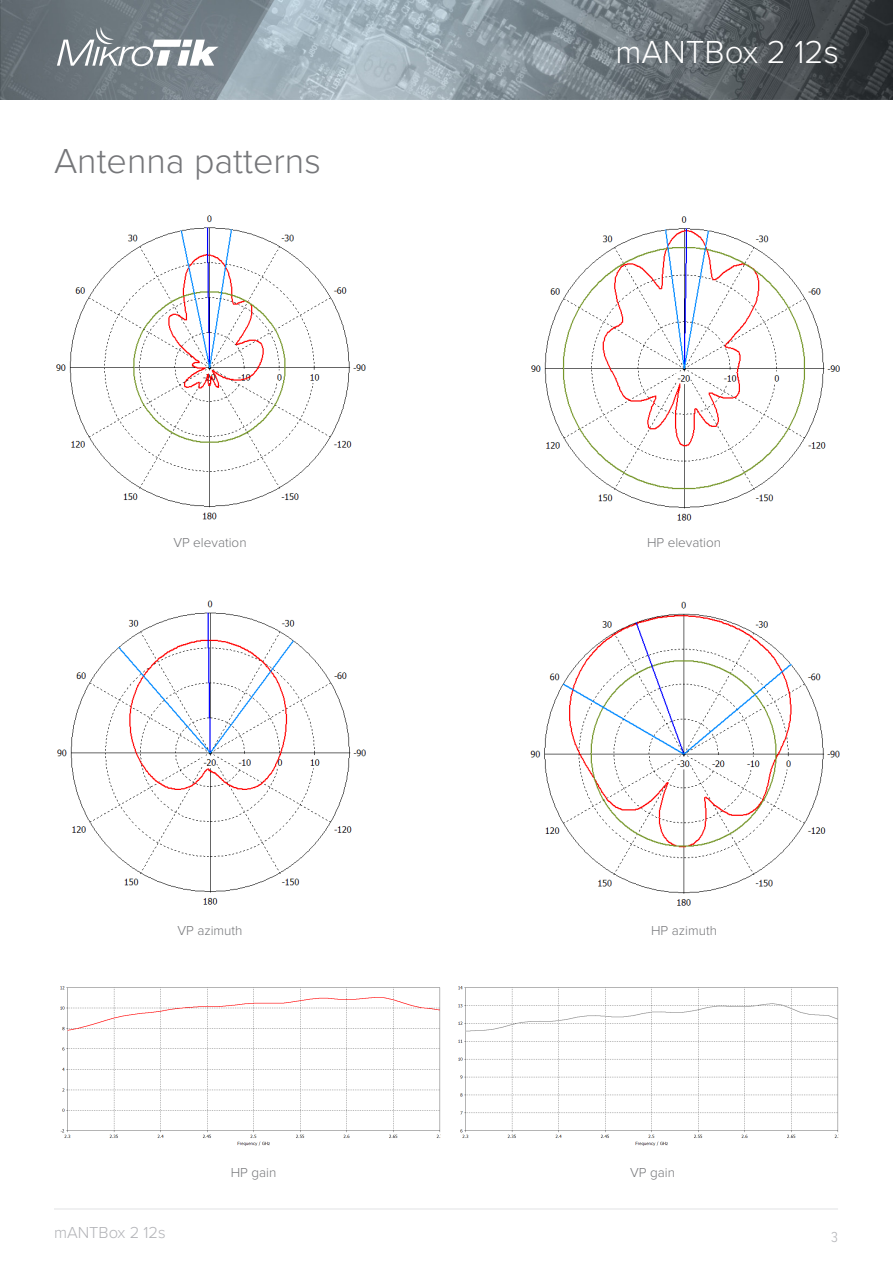
<style>
.page{position:relative;width:893px;height:1263px;background:#fff}
.page>*{position:absolute;margin:0;border:0;box-sizing:border-box;transform-origin:0 0}
.t1{font:300 36px "Proxima Nova";color:#757679}
.t2{font:300 33px "Proxima Nova";color:#fff}
.t3{font:300 16.5px "Proxima Nova";color:#b2b3b7}
.t4{font:300 15px "Proxima Nova Cond";color:#b2b3b7}
.t5{font:300 13.5px "Proxima Nova";color:#757679}
</style>
<div class="page">
<img style="left:0;top:0;width:893px;height:100px">
<svg style="left:57px;top:27px;width:162px;height:39px"></svg>
<hr style="left:54px;top:1209px;width:784px;height:1px;background:#e1e2e4">
<img style="left:530px;top:601px;width:310px;height:305px">
<img style="left:57px;top:600px;width:309px;height:305px">
<img style="left:531px;top:216px;width:309px;height:305px">
<img style="left:56px;top:215px;width:310px;height:305px">
<img style="left:60px;top:986px;width:380px;height:160px">
<img style="left:458px;top:986px;width:381px;height:160px">
<h2 class="t2" style="left:615px;top:38px;width:225px">mANTBox 2 12s</h2>
<h1 class="t1" style="left:54px;top:146px;width:268px">Antenna patterns</h1>
<p class="t5" style="left:173px;top:536px;width:75px">VP elevation</p>
<p class="t5" style="left:647px;top:536px;width:76px">HP elevation</p>
<p class="t5" style="left:177px;top:925px;width:67px">VP azimuth</p>
<p class="t5" style="left:651px;top:925px;width:67px">HP azimuth</p>
<p class="t5" style="left:231px;top:1166px;width:47px">HP gain</p>
<p class="t5" style="left:630px;top:1166px;width:46px">VP gain</p>
<p class="t3" style="left:54px;top:1226px;width:113px">mANTBox 2 12s</p>
<p class="t4" style="left:831px;top:1231px;width:8px">3</p>
</div>
